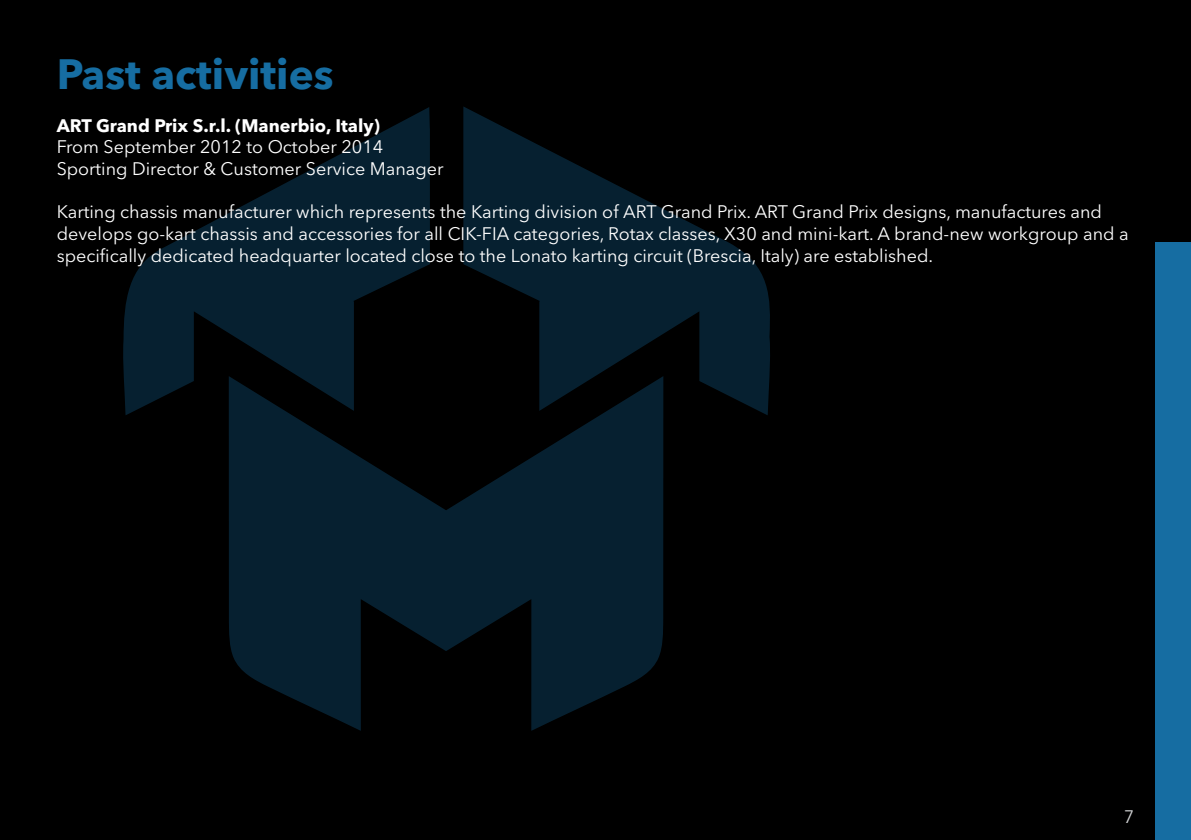
<style>
.page{position:relative;width:1191px;height:840px;background:#fff}
.page>*{position:absolute;margin:0;border:0;box-sizing:border-box;transform-origin:0 0}
.Text_default_style{font:700 42px "Avenir Next LT Pro";color:#166da2}
.Text_default_style-2{font:18px/21.6px "Avenir Next LT Pro";color:#fff}
.Text_default_style-3{font:700 18px "Avenir Next LT Pro";color:#fff}
.t1{font:18px "Avenir Next LT Pro";color:#d1d2d4}
</style>
<div class="page">
<div style="left:0;top:0;width:1191px;height:839px;background:#000"></div>
<svg style="left:123px;top:107px;width:307px;height:308px;fill:#062030"></svg>
<svg style="left:463px;top:106px;width:307px;height:309px;fill:#062030"></svg>
<svg style="left:229px;top:376px;width:434px;height:354px;fill:#062030"></svg>
<div style="left:1155px;top:0;width:36px;height:839px;background:#166da2"></div>
<div style="left:1155px;top:0;width:36px;height:241px;background:#000"></div>
<p class="Text_default_style" style="left:57px;top:48px;width:278px">Past activities</p>
<p class="Text_default_style-3" style="left:57px;top:114px;width:325px">ART Grand Prix S.r.l. (Manerbio, Italy)</p>
<p class="Text_default_style-2" style="left:57px;top:136px;width:328px">From September 2012 to October 2014</p>
<p class="Text_default_style-2" style="left:57px;top:158px;width:388px">Sporting Director &amp; Customer Service Manager</p>
<p class="Text_default_style-2" style="left:57px;top:201px;width:1073px">Karting chassis manufacturer which represents the Karting division of ART Grand Prix. ART Grand Prix designs, manufactures and develops go-kart chassis and accessories for all CIK-FIA categories, Rotax classes, X30 and mini-kart. A brand-new workgroup and a specifically dedicated headquarter located close to the Lonato karting circuit (Brescia, Italy) are established.</p>
<p class="t1" style="left:1123px;top:805px;width:12px">7</p>
</div>
